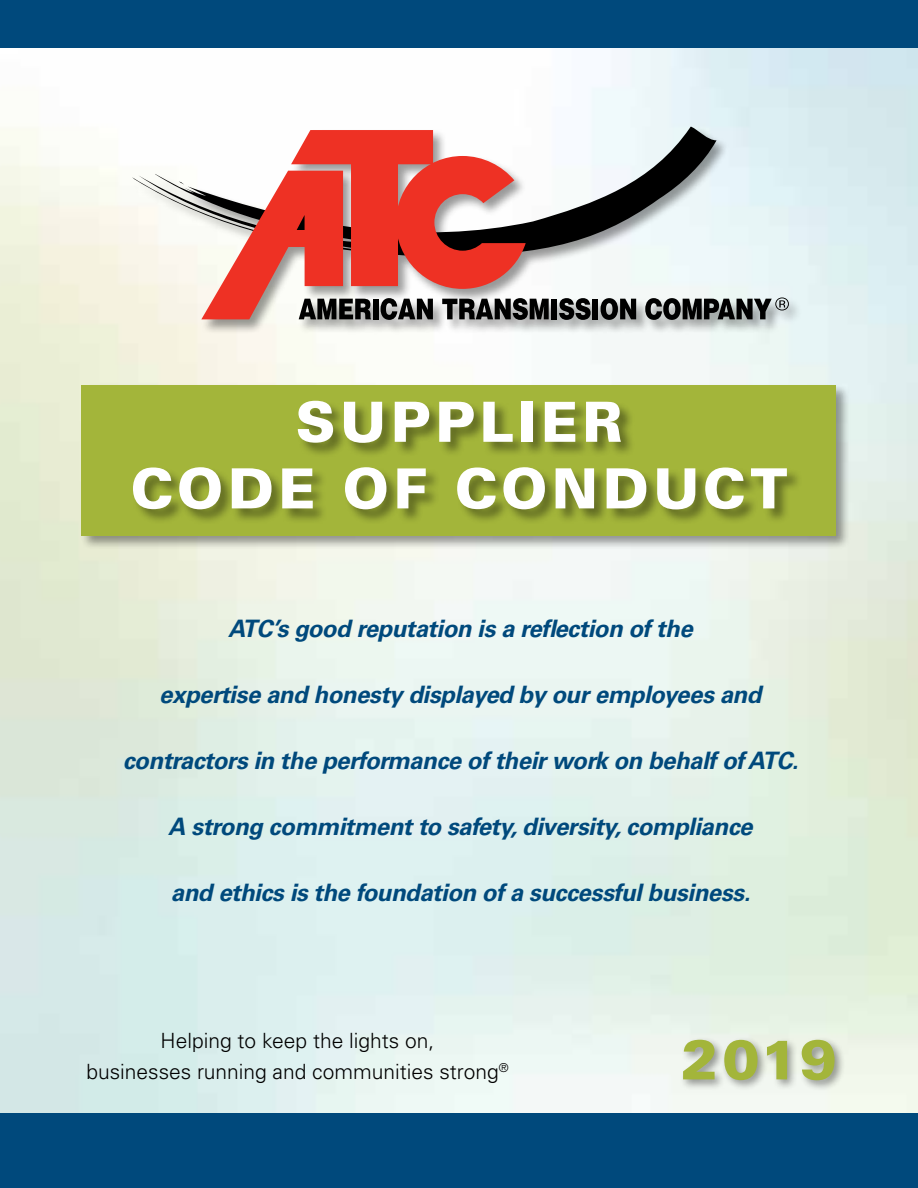
<style>
.page{position:relative;width:918px;height:1188px;background:#fff}
.page>*{position:absolute;margin:0;border:0;box-sizing:border-box;transform-origin:0 0}
.t1{font:900 55.5px/66.6px "Univers LT Std";letter-spacing:.08em;color:#fff;text-align:center}
.t2{font:900 55.5px "Univers LT Std";color:#a3b53a}
.t3{font:italic 700 24px "Univers LT Std";letter-spacing:-.02em;color:#00497c}
.t4{font:300 21px/31.5px "Univers LT Std";color:#000;text-align:center}
</style>
<div class="page">
<div style="left:0;top:1107px;width:918px;height:81px;background:#00497c"></div>
<div style="left:0;top:0;width:918px;height:49px;background:#00497c"></div>
<img style="left:1px;top:49px;width:917px;height:1063px">
<div style="left:132px;top:126px;width:671px;height:208px;background:#000;opacity:.4"></div>
<svg style="left:132px;top:127px;width:585px;height:131px"></svg>
<div style="left:551px;top:299px;width:6px;height:20px;background:#000"></div>
<svg style="left:559px;top:298px;width:32px;height:22px"></svg>
<div style="left:593px;top:299px;width:5px;height:20px;background:#000"></div>
<svg style="left:601px;top:298px;width:35px;height:22px"></svg>
<svg style="left:645px;top:297px;width:144px;height:23px;background:#646767"></svg>
<svg style="left:201px;top:130px;width:348px;height:190px"></svg>
<div style="left:80px;top:383px;width:771px;height:167px;background:#000;opacity:.4"></div>
<div style="left:82px;top:385px;width:754px;height:151px;background:#a3b53a"></div>
<div style="left:133px;top:400px;width:670px;height:125px;background:#000;opacity:.4"></div>
<div style="left:679px;top:1036px;width:167px;height:56px;background:#000;opacity:.4"></div>
<h1 class="t1" style="left:131px;top:388px;width:658px">SUPPLIER<br>CODE OF CONDUCT</h1>
<p class="t3" style="left:228px;top:614px;width:466px">ATC’s good reputation is a reflection of the</p>
<p class="t3" style="left:159px;top:680px;width:604px">expertise and honesty displayed by our employees and</p>
<p class="t3" style="left:123px;top:746px;width:677px">contractors in the performance of their work on behalf of ATC.</p>
<p class="t3" style="left:168px;top:812px;width:586px">A strong commitment to safety, diversity, compliance</p>
<p class="t3" style="left:171px;top:878px;width:581px">and ethics is the foundation of a successful business.</p>
<p class="t4" style="left:86px;top:1025px;width:424px">Helping to keep the lights on,<br>businesses running and communities strong<sup>®</sup></p>
<h1 class="t2" style="left:681px;top:1025px;width:157px">2019</h1>
</div>
